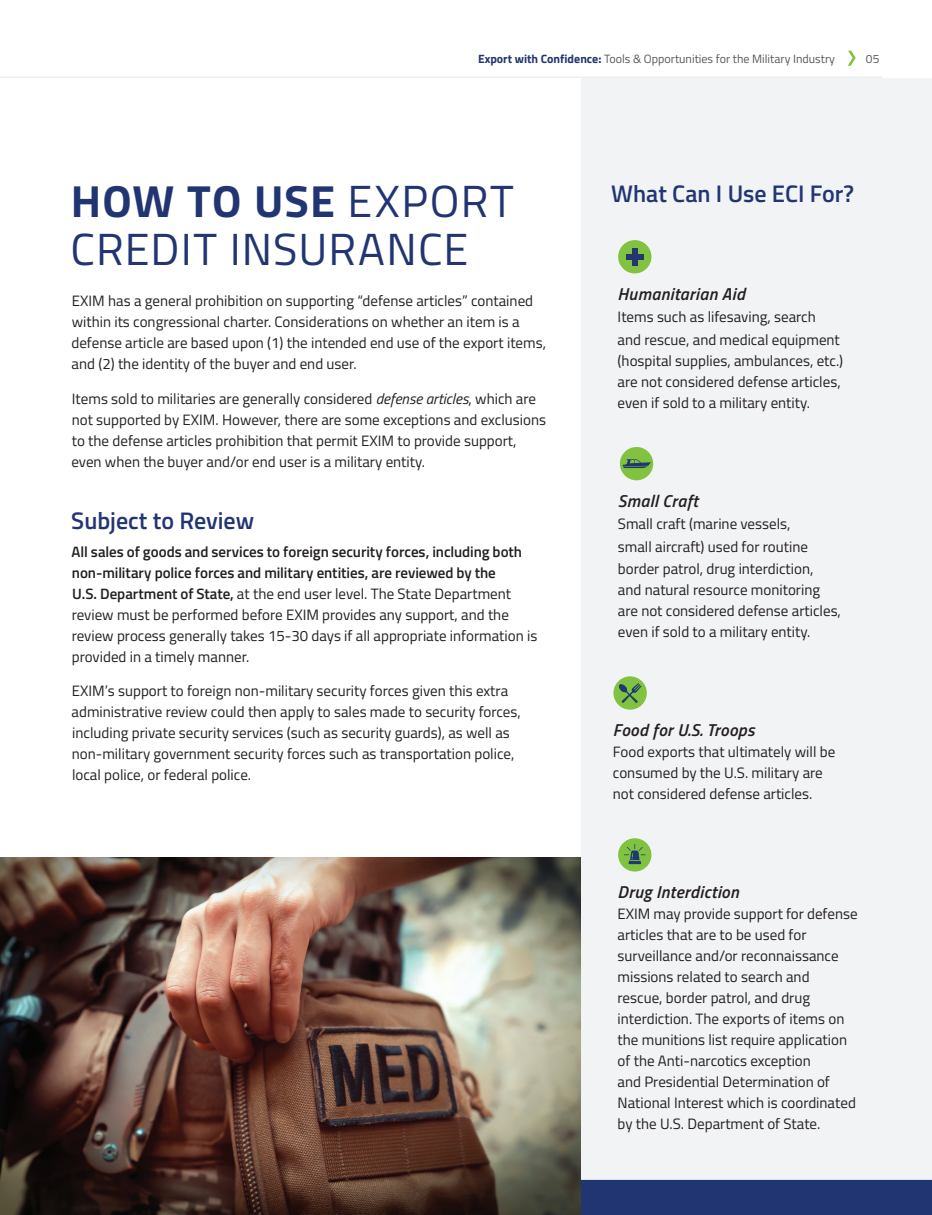
<style>
.page{position:relative;width:932px;height:1215px;background:#fff}
.page>*{position:absolute;margin:0;border:0;box-sizing:border-box;transform-origin:0 0}
.t1{font:45px/48px "Titillium Web";letter-spacing:.025em;color:#223573}
.t2{font:600 24px "Titillium Web";color:#223573}
.t3{font:italic 600 17.25px "Titillium Web";letter-spacing:.02em;color:#231f20}
.t4{font:15px/21px "Titillium Web";color:#231f20}
.t5{font:12px "Titillium Web";color:#57585a}
.s1{font-weight:700;color:#223573}
.s2{font-weight:700}
.s3{font-style:italic}
.s4{font-weight:600}
</style>
<div class="page">
<div style="left:0;top:1180px;width:932px;height:35px;background:#223573"></div>
<svg style="left:848px;top:51px;width:7px;height:15px"></svg>
<svg style="left:0;top:77px;width:882px;height:1px"></svg>
<div style="left:580px;top:78px;width:351px;height:1102px;background:#f2f3f4"></div>
<div style="left:618px;top:240px;width:33px;height:33px;background:#81c340;border-radius:50%"></div>
<div style="left:631px;top:248px;width:6px;height:18px;background:#233671"></div>
<div style="left:626px;top:254px;width:17px;height:6px;background:#233671"></div>
<div style="left:620px;top:447px;width:33px;height:33px;background:#81c340;border-radius:50%"></div>
<svg style="left:622px;top:459px;width:29px;height:9px"></svg>
<div style="left:618px;top:838px;width:33px;height:34px;background:#81c340;border-radius:50%"></div>
<svg style="left:624px;top:844px;width:21px;height:20px"></svg>
<img style="left:0;top:857px;width:580px;height:358px">
<div style="left:613px;top:676px;width:33px;height:34px;background:#81c340;border-radius:50%"></div>
<svg style="left:619px;top:683px;width:22px;height:20px"></svg>
<p class="t5" style="left:478px;top:50px;width:358px"><span class="s1">Export with Confidence:</span> Tools &amp; Opportunities for the Military Industry</p>
<p class="t5" style="left:866px;top:50px;width:15px">05</p>
<h1 class="t1" style="left:71px;top:175px;width:445px"><span class="s2">HOW TO USE</span> EXPORT<br>CREDIT INSURANCE</h1>
<p class="t4" style="left:71px;top:290px;width:476px">EXIM has a general prohibition on supporting “defense articles” contained within its congressional charter. Considerations on whether an item is a defense article are based upon (1) the intended end use of the export items, and (2) the identity of the buyer and end user.</p>
<p class="t4" style="left:71px;top:387px;width:476px">Items sold to militaries are generally considered <span class="s3">defense articles</span>, which are not supported by EXIM. However, there are some exceptions and exclusions to the defense articles prohibition that permit EXIM to provide support, even when the buyer and/or end user is a military entity.</p>
<h2 class="t2" style="left:71px;top:503px;width:184px">Subject to Review</h2>
<p class="t4" style="left:72px;top:540px;width:467px"><span class="s4">All sales of goods and services to foreign security forces, including both non-military police forces and military entities, are reviewed by the<br>U.S. Department of State,</span> at the end user level. The State Department review must be performed before EXIM provides any support, and the review process generally takes 15-30 days if all appropriate information is provided in a timely manner.</p>
<p class="t4" style="left:72px;top:680px;width:451px">EXIM’s support to foreign non-military security forces given this extra administrative review could then apply to sales made to security forces, including private security services (such as security guards), as well as non-military government security forces such as transportation police, local police, or federal police.</p>
<h2 class="t2" style="left:611px;top:175px;width:244px">What Can I Use ECI For?</h2>
<p class="t3" style="left:617px;top:281px;width:129px">Humanitarian Aid</p>
<p class="t4" style="left:617px;top:305px;width:224px;line-height:22.5px">Items such as lifesaving, search and rescue, and medical equipment</p>
<p class="t4" style="left:617px;top:349px;width:227px">(hospital supplies, ambulances, etc.) are not considered defense articles, even if sold to a military entity.</p>
<p class="t3" style="left:618px;top:487px;width:82px">Small Craft</p>
<p class="t4" style="left:618px;top:512px;width:197px;line-height:22.5px">Small craft (marine vessels, small aircraft) used for routine border patrol, drug interdiction,</p>
<p class="t4" style="left:618px;top:579px;width:224px">and natural resource monitoring are not considered defense articles, even if sold to a military entity.</p>
<p class="t3" style="left:613px;top:717px;width:143px">Food for U.S. Troops</p>
<p class="t4" style="left:613px;top:741px;width:224px">Food exports that ultimately will be consumed by the U.S. military are not considered defense articles.</p>
<p class="t3" style="left:617px;top:879px;width:123px">Drug Interdiction</p>
<p class="t4" style="left:617px;top:902px;width:241px">EXIM may provide support for defense articles that are to be used for surveillance and/or reconnaissance missions related to search and rescue, border patrol, and drug interdiction. The exports of items on the munitions list require application of the Anti-narcotics exception<br>and Presidential Determination of National Interest which is coordinated by the U.S. Department of State.</p>
</div>
